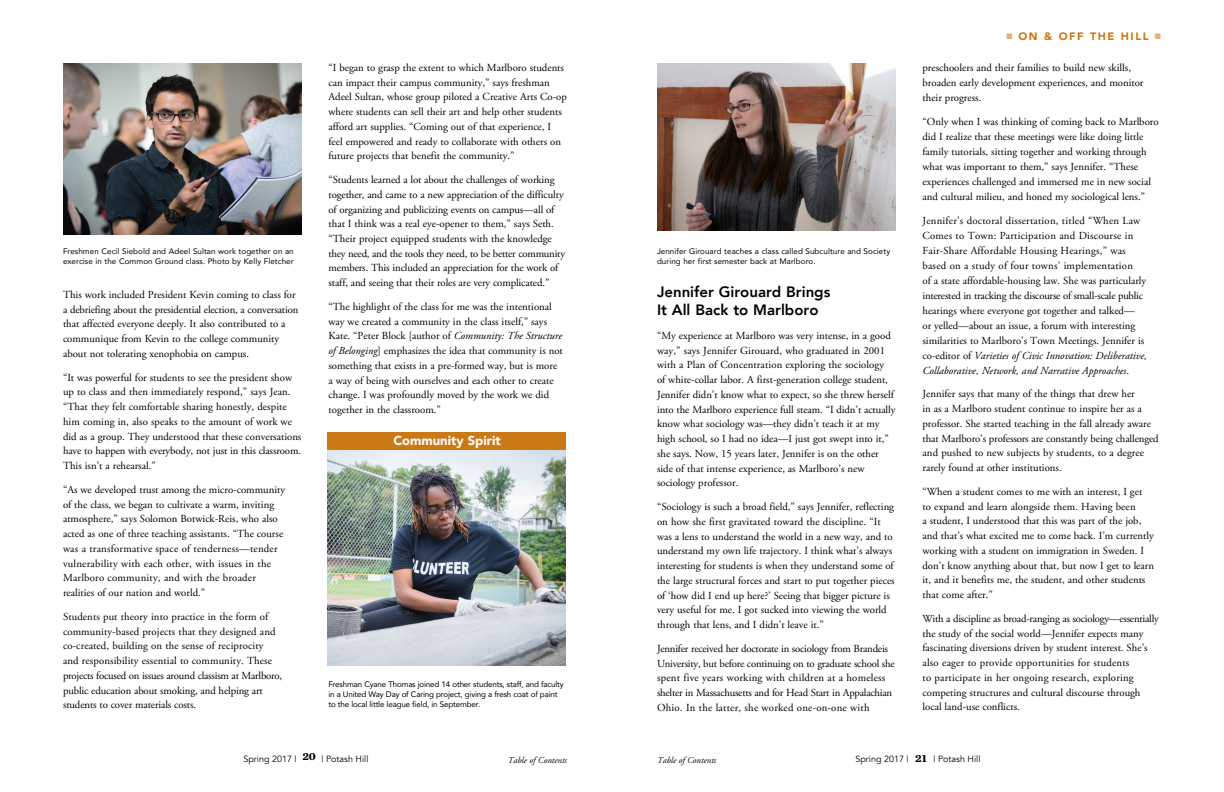
<style>
.page{position:relative;width:1224px;height:792px;background:#fff}
.page>*{position:absolute;margin:0;border:0;box-sizing:border-box;transform-origin:0 0}
.t1{font:800 15px/18px "Avenir";color:#000}
.t2{font:900 13px "Avenir";color:#fff}
.t3{font:700 11px "Chronicle Text G1";color:#000}
.t4{font:10.8px/14.7px "Adobe Garamond Pro";color:#000}
.t5{font:10.8px/14.7px "Adobe Garamond Pro";letter-spacing:-.02em;color:#000}
.t6{font:900 10.8px "Avenir";letter-spacing:.15em;color:#cb7817}
.t7{font:9px "Avenir";color:#000}
.t8{font:italic 9px "Adobe Garamond Pro";color:#000}
.t9{font:8px/10px "Avenir";letter-spacing:.01em;color:#000}
.t10{font:8px/10px "Avenir";letter-spacing:-.02em;color:#000}
.s1{font-style:italic}
.s2{color:#e5b27d}
</style>
<div class="page">
<img style="left:63px;top:63px;width:239px;height:171px">
<img style="left:657px;top:63px;width:239px;height:167px">
<img style="left:328px;top:450px;width:238px;height:215px">
<div style="left:328px;top:432px;width:238px;height:18px;background:#cb7817"></div>
<p class="t4" style="left:329px;top:60px;width:240px">“I began to grasp the extent to which Marlboro students can impact their campus community,” says freshman Adeel Sultan, whose group piloted a Creative Arts Co-op where students can sell their art and help other students afford art supplies. “Coming out of that experience, I feel empowered and ready to collaborate with others on future projects that benefit the community.”</p>
<p class="t4" style="left:329px;top:173px;width:238px">“Students learned a lot about the challenges of working together, and came to a new appreciation of the difficulty of organizing and publicizing events on campus—all of that I think was a real eye-opener to them,” says Seth. “Their project equipped students with the knowledge they need, and the tools they need, to be better community members. This included an appreciation for the work of staff, and seeing that their roles are very complicated.”</p>
<p class="t4" style="left:329px;top:300px;width:236px">“The highlight of the class for me was the intentional way we created a community in the class itself,” says Kate. “Peter Block [author of <span class="s1">Community: The Structure of Belonging</span>] emphasizes the idea that community is not something that exists in a pre-formed way, but is more a way of being with ourselves and each other to create change. I was profoundly moved by the work we did together in the classroom.”</p>
<p class="t9" style="left:63px;top:246px;width:232px">Freshmen Cecil Siebold and Adeel Sultan work together on an exercise in the Common Ground class. Photo by Kelly Fletcher</p>
<p class="t9" style="left:657px;top:246px;width:235px">Jennifer Girouard teaches a class called Subculture and Society during her first semester back at Marlboro.</p>
<h1 class="t1" style="left:657px;top:283px;width:175px">Jennifer Girouard Brings<br>It All Back to Marlboro</h1>
<p class="t4" style="left:657px;top:328px;width:240px">“My experience at Marlboro was very intense, in a good way,” says Jennifer Girouard, who graduated in 2001 with a Plan of Concentration exploring the sociology<br>of white-collar labor. A first-generation college student, Jennifer didn’t know what to expect, so she threw herself into the Marlboro experience full steam. “I didn’t actually know what sociology was—they didn’t teach it at my high school, so I had no idea—I just got swept into it,” she says. Now, 15 years later, Jennifer is on the other side of that intense experience, as Marlboro’s new sociology professor.</p>
<p class="t4" style="left:657px;top:500px;width:239px">“Sociology is such a broad field,” says Jennifer, reflecting on how she first gravitated toward the discipline. “It was a lens to understand the world in a new way, and to understand my own life trajectory. I think what’s always interesting for students is when they understand some of the large structural forces and start to put together pieces of ‘how did I end up here?’ Seeing that bigger picture is very useful for me. I got sucked into viewing the world through that lens, and I didn’t leave it.”</p>
<p class="t5" style="left:657px;top:641px;width:239px">Jennifer received her doctorate in sociology from Brandeis University, but before continuing on to graduate school she spent five years working with children at a homeless shelter in Massachusetts and for Head Start in Appalachian Ohio. In the latter, she worked one-on-one with</p>
<p class="t4" style="left:63px;top:288px;width:237px">This work included President Kevin coming to class for a debriefing about the presidential election, a conversation that affected everyone deeply. It also contributed to a communique from Kevin to the college community about not tolerating xenophobia on campus.</p>
<p class="t4" style="left:63px;top:370px;width:240px">“It was powerful for students to see the president show up to class and then immediately respond,” says Jean. “That they felt comfortable sharing honestly, despite him coming in, also speaks to the amount of work we did as a group. They understood that these conversations have to happen with everybody, not just in this classroom.<br>This isn’t a rehearsal.”</p>
<p class="t4" style="left:63px;top:483px;width:224px">“As we developed trust among the micro-community of the class, we began to cultivate a warm, inviting atmosphere,” says Solomon Botwick-Reis, who also acted as one of three teaching assistants. “The course was a transformative space of tenderness—tender vulnerability with each other, with issues in the Marlboro community, and with the broader realities of our nation and world.”</p>
<p class="t4" style="left:63px;top:610px;width:221px">Students put theory into practice in the form of community-based projects that they designed and co-created, building on the sense of reciprocity<br>and responsibility essential to community. These projects focused on issues around classism at Marlboro, public education about smoking, and helping art students to cover materials costs.</p>
<p class="t2" style="left:393px;top:429px;width:109px">Community Spirit</p>
<p class="t10" style="left:328px;top:679px;width:237px">Freshman Cyane Thomas joined 14 other students, staff, and faculty in a United Way Day of Caring project, giving a fresh coat of paint to the local little league field, in September.</p>
<p class="t6" style="left:1006px;top:27px;width:156px"><span class="s2">■</span> ON &amp; OFF THE HILL <span class="s2">■</span></p>
<p class="t4" style="left:923px;top:60px;width:223px;line-height:15px">preschoolers and their families to build new skills, broaden early development experiences, and monitor their progress.</p>
<p class="t4" style="left:923px;top:114px;width:238px;line-height:15px">“Only when I was thinking of coming back to Marlboro did I realize that these meetings were like doing little family tutorials, sitting together and working through what was important to them,” says Jennifer. “These experiences challenged and immersed me in new social and cultural milieu, and honed my sociological lens.”</p>
<p class="t4" style="left:923px;top:213px;width:226px;line-height:15px">Jennifer’s doctoral dissertation, titled “When Law Comes to Town: Participation and Discourse in Fair-Share Affordable Housing Hearings,” was based on a study of four towns’ implementation<br>of a state affordable-housing law. She was particularly interested in tracking the discourse of small-scale public hearings where everyone got together and talked—<br>or yelled—about an issue, a forum with interesting similarities to Marlboro’s Town Meetings. Jennifer is co-editor of <span class="s1">Varieties of Civic Innovation: Deliberative, Collaborative, Network, and Narrative Approaches</span>.</p>
<p class="t4" style="left:923px;top:387px;width:238px">Jennifer says that many of the things that drew her<br>in as a Marlboro student continue to inspire her as a professor. She started teaching in the fall already aware that Marlboro’s professors are constantly being challenged and pushed to new subjects by students, to a degree rarely found at other institutions.</p>
<p class="t4" style="left:923px;top:485px;width:233px">“When a student comes to me with an interest, I get<br>to expand and learn alongside them. Having been<br>a student, I understood that this was part of the job, and that’s what excited me to come back. I’m currently working with a student on immigration in Sweden. I don’t know anything about that, but now I get to learn it, and it benefits me, the student, and other students that come after.”</p>
<p class="t4" style="left:923px;top:612px;width:238px">With a discipline as broad-ranging as sociology—essentially the study of the social world—Jennifer expects many fascinating diversions driven by student interest. She’s also eager to provide opportunities for students<br>to participate in her ongoing research, exploring competing structures and cultural discourse through local land-use conflicts.</p>
<p class="t3" style="left:302px;top:747px;width:15px">20</p>
<p class="t8" style="left:508px;top:754px;width:61px">Table of Contents</p>
<p class="t8" style="left:657px;top:754px;width:61px">Table of Contents</p>
<p class="t7" style="left:855px;top:754px;width:55px">Spring 2017 |</p>
<p class="t7" style="left:934px;top:754px;width:48px">| Potash Hill</p>
<p class="t3" style="left:915px;top:749px;width:13px">21</p>
<p class="t7" style="left:243px;top:754px;width:55px">Spring 2017 |</p>
<p class="t7" style="left:322px;top:754px;width:48px">| Potash Hill</p>
</div>
